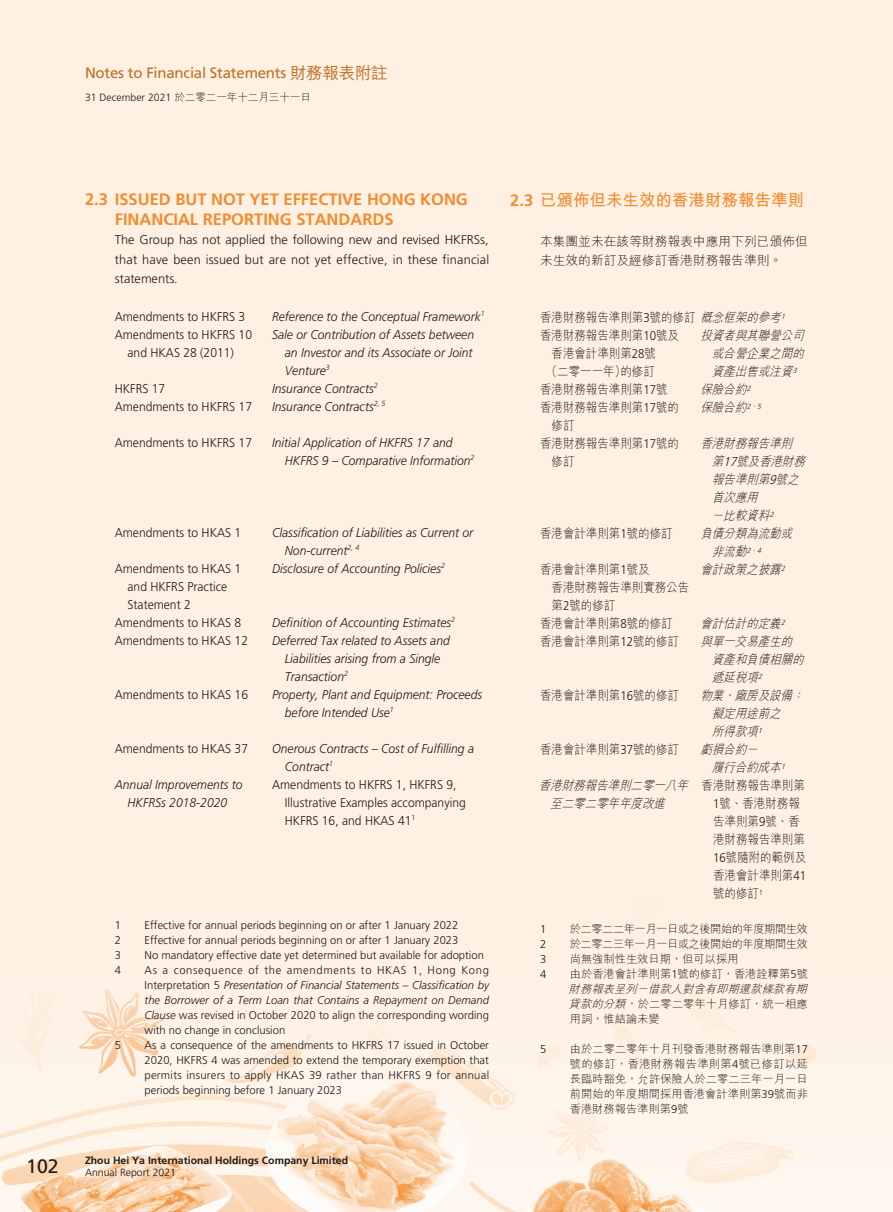
<style>
.page{position:relative;width:893px;height:1212px;background:#fef0e2}
.page>*{position:absolute;margin:0;border:0;box-sizing:border-box;transform-origin:0 0}
.t1{font:19.5px "Frutiger LT Std";color:#231916}
.t2{font:700 16.5px/19.5px "Frutiger LT Std";color:#f18c30}
.t3{font:700 16.5px "M Hei HK";color:#f18c30}
.t4{font:15px "Frutiger LT Std";letter-spacing:-.015em;color:#be6e23}
.t5{font:italic 300 12.75px/18px "Frutiger LT Std";color:#231916;scale:.95 1}
.t6{font:300 12.75px/18px "Frutiger LT Std";color:#231916;scale:.95 1}
.t7{font:300 12.75px/18px "M Hei HK";color:#231916;scale:.9 1}
.t8{font:italic 300 12.75px/18px "M Hei HK";color:#231916;scale:.9 1}
.t9{font:300 12.75px/19.5px "Frutiger LT Std";color:#231916;text-align:justify}
.t10{font:300 12.75px/19.5px "M Hei HK";color:#231916}
.t11{font:300 11.25px/15px "Frutiger LT Std";color:#231916;text-align:justify}
.t12{font:300 11.25px/15px "M Hei HK";color:#231916}
.t13{font:300 11.25px "M Hei HK";letter-spacing:-.04em;color:#231916}
.t14{font:700 10.5px "Frutiger LT Std";color:#231916}
.t15{font:300 10.5px "Frutiger LT Std";color:#231916}
.s1{font-family:"M Hei HK";font-weight:500;font-size:16.5px}
.s2{font-family:"M Hei HK"}
.s3{font-style:italic}
.s4{font-family:"Frutiger LT Std"}
</style>
<div class="page">
<img style="left:0;top:989px;width:893px;height:223px">
<h3 class="t4" style="left:85px;top:64px;width:304px">Notes to Financial Statements <span class="s1">財務報表附註</span></h3>
<p class="t15" style="left:85px;top:91px;width:227px">31 December 2021 <span class="s2">於二零二一年十二月三十一日</span></p>
<h2 class="t2" style="left:115px;top:190px;width:355px;text-indent:-30px">2.3 ISSUED BUT NOT YET EFFECTIVE HONG KONG<br>FINANCIAL REPORTING STANDARDS</h2>
<p class="t9" style="left:115px;top:230px;width:376px">The Group has not applied the following new and revised HKFRSs, that have been issued but are not yet effective, in these financial statements.</p>
<p class="t6" style="left:115px;top:307px;width:139px">Amendments to HKFRS 3</p>
<p class="t5" style="left:272px;top:307px;width:225px">Reference to the Conceptual Framework<sup>1</sup></p>
<p class="t6" style="left:115px;top:325px;width:146px;text-align:center">Amendments to HKFRS 10 and HKAS 28 (2011)</p>
<p class="t5" style="left:285px;top:325px;width:201px;text-align:justify;text-indent:-13px">Sale or Contribution of Assets between an Investor and its Associate or Joint Venture<sup>3</sup></p>
<p class="t6" style="left:115px;top:379px;width:55px">HKFRS 17</p>
<p class="t5" style="left:272px;top:379px;width:113px">Insurance Contracts<sup>2</sup></p>
<p class="t6" style="left:115px;top:397px;width:146px">Amendments to HKFRS 17</p>
<p class="t5" style="left:272px;top:397px;width:121px">Insurance Contracts<sup>2,</sup> <sup>5</sup></p>
<p class="t6" style="left:115px;top:433px;width:146px">Amendments to HKFRS 17</p>
<p class="t5" style="left:285px;top:433px;width:201px;text-indent:-13px">Initial Application of HKFRS 17 and<br>HKFRS 9 – Comparative Information<sup>2</sup></p>
<p class="t6" style="left:115px;top:523px;width:135px">Amendments to HKAS 1</p>
<p class="t5" style="left:285px;top:523px;width:200px;text-indent:-13px">Classification of Liabilities as Current or<br>Non-current<sup>2,</sup> <sup>4</sup></p>
<p class="t6" style="left:128px;top:559px;width:121px;text-indent:-13px">Amendments to HKAS 1 and HKFRS Practice<br>Statement 2</p>
<p class="t5" style="left:272px;top:559px;width:183px">Disclosure of Accounting Policies<sup>2</sup></p>
<p class="t6" style="left:115px;top:613px;width:135px">Amendments to HKAS 8</p>
<p class="t5" style="left:272px;top:613px;width:194px">Definition of Accounting Estimates<sup>2</sup></p>
<p class="t6" style="left:115px;top:631px;width:142px">Amendments to HKAS 12</p>
<p class="t5" style="left:285px;top:631px;width:175px;text-indent:-13px">Deferred Tax related to Assets and<br>Liabilities arising from a Single<br>Transaction<sup>2</sup></p>
<p class="t6" style="left:115px;top:685px;width:142px">Amendments to HKAS 16</p>
<p class="t5" style="left:285px;top:685px;width:209px;text-indent:-13px">Property, Plant and Equipment: Proceeds before Intended Use<sup>1</sup></p>
<p class="t6" style="left:115px;top:739px;width:142px">Amendments to HKAS 37</p>
<p class="t5" style="left:285px;top:739px;width:201px;text-indent:-13px">Onerous Contracts – Cost of Fulfilling a<br>Contract<sup>1</sup></p>
<p class="t5" style="left:115px;top:775px;width:136px;text-align:center">Annual Improvements to<br>HKFRSs 2018-2020</p>
<p class="t6" style="left:285px;top:775px;width:192px;text-indent:-13px">Amendments to HKFRS 1, HKFRS 9,<br>Illustrative Examples accompanying<br>HKFRS 16, and HKAS 41<sup>1</sup></p>
<p class="t11" style="left:115px;top:918px;width:8px">1</p>
<p class="t11" style="left:145px;top:918px;width:315px">Effective for annual periods beginning on or after 1 January 2022</p>
<p class="t11" style="left:115px;top:933px;width:8px">2</p>
<p class="t11" style="left:145px;top:933px;width:315px">Effective for annual periods beginning on or after 1 January 2023</p>
<p class="t11" style="left:115px;top:948px;width:8px">3</p>
<p class="t11" style="left:145px;top:948px;width:341px">No mandatory effective date yet determined but available for adoption</p>
<p class="t11" style="left:115px;top:963px;width:8px">4</p>
<p class="t11" style="left:145px;top:963px;width:346px">As a consequence of the amendments to HKAS 1, Hong Kong Interpretation 5 <span class="s3">Presentation of Financial Statements – Classification by the Borrower of a Term Loan that Contains a Repayment on Demand Clause</span> was revised in October 2020 to align the corresponding wording with no change in conclusion</p>
<p class="t11" style="left:115px;top:1038px;width:8px">5</p>
<p class="t11" style="left:145px;top:1038px;width:346px">As a consequence of the amendments to HKFRS 17 issued in October 2020, HKFRS 4 was amended to extend the temporary exemption that permits insurers to apply HKAS 39 rather than HKFRS 9 for annual periods beginning before 1 January 2023</p>
<h1 class="t1" style="left:26px;top:1155px;width:34px">102</h1>
<p class="t14" style="left:85px;top:1154px;width:265px">Zhou Hei Ya International Holdings Company Limited</p>
<p class="t15" style="left:85px;top:1166px;width:93px">Annual Report 2021</p>
<h2 class="t3" style="left:510px;top:188px;width:295px"><span class="s4">2.3</span> 已頒佈但未生效的香港財務報告準則</h2>
<p class="t10" style="left:540px;top:231px;width:269px">本集團並未在該等財務報表中應用下列已頒佈但未生效的新訂及經修訂香港財務報告準則。</p>
<p class="t7" style="left:540px;top:308px;width:276px">香港財務報告準則第<span class="s4">3</span>號的修訂<span class="s3">概念框架的參考</span><sup>1</sup></p>
<p class="t7" style="left:540px;top:326px;width:156px">香港財務報告準則第<span class="s4">10</span>號及</p>
<p class="t7" style="left:551px;top:344px;width:118px">香港會計準則第<span class="s4">28</span>號</p>
<p class="t7" style="left:546px;top:362px;width:123px">（二零一一年）的修訂</p>
<p class="t8" style="left:712px;top:326px;width:109px;text-align:justify;text-indent:-11px">投資者與其聯營公司或合營企業之間的資產出售或注資<sup>3</sup></p>
<p class="t7" style="left:540px;top:380px;width:143px">香港財務報告準則第<span class="s4">17</span>號</p>
<p class="t8" style="left:700px;top:380px;width:60px">保險合約<sup>2</sup></p>
<p class="t7" style="left:551px;top:398px;width:143px;text-indent:-11px">香港財務報告準則第<span class="s4">17</span>號的修訂</p>
<p class="t8" style="left:700px;top:398px;width:71px">保險合約<sup>2</sup><sup>、</sup><sup>5</sup></p>
<p class="t7" style="left:551px;top:434px;width:143px;text-indent:-11px">香港財務報告準則第<span class="s4">17</span>號的修訂</p>
<p class="t8" style="left:712px;top:434px;width:110px;text-indent:-11px">香港財務報告準則第<span class="s4">17</span>號及香港財務報告準則第<span class="s4">9</span>號之首次應用<br>－比較資料<sup>2</sup></p>
<p class="t7" style="left:540px;top:524px;width:149px">香港會計準則第<span class="s4">1</span>號的修訂</p>
<p class="t8" style="left:712px;top:524px;width:96px;text-indent:-11px">負債分類為流動或非流動<sup>2</sup><sup>、</sup><sup>4</sup></p>
<p class="t7" style="left:551px;top:560px;width:155px;text-indent:-11px">香港會計準則第<span class="s4">1</span>號及<br>香港財務報告準則實務公告第<span class="s4">2</span>號的修訂</p>
<p class="t8" style="left:700px;top:560px;width:98px">會計政策之披露<sup>2</sup></p>
<p class="t7" style="left:540px;top:614px;width:149px">香港會計準則第<span class="s4">8</span>號的修訂</p>
<p class="t8" style="left:700px;top:614px;width:98px">會計估計的定義<sup>2</sup></p>
<p class="t7" style="left:540px;top:632px;width:156px">香港會計準則第<span class="s4">12</span>號的修訂</p>
<p class="t8" style="left:712px;top:632px;width:109px;text-indent:-11px">與單一交易產生的資產和負債相關的遞延稅項<sup>2</sup></p>
<p class="t7" style="left:540px;top:686px;width:156px">香港會計準則第<span class="s4">16</span>號的修訂</p>
<p class="t8" style="left:712px;top:686px;width:109px;text-indent:-11px">物業、廠房及設備：擬定用途前之<br>所得款項<sup>1</sup></p>
<p class="t7" style="left:540px;top:740px;width:156px">香港會計準則第<span class="s4">37</span>號的修訂</p>
<p class="t8" style="left:712px;top:740px;width:85px;text-indent:-11px">虧損合約－<br>履行合約成本<sup>1</sup></p>
<p class="t8" style="left:550px;top:776px;width:160px;text-indent:-11px">香港財務報告準則二零一八年至二零二零年年度改進</p>
<p class="t7" style="left:713px;top:776px;width:105px;text-indent:-11px">香港財務報告準則第<br><span class="s4">1</span>號、香港財務報告準則第<span class="s4">9</span>號、香港財務報告準則第<br><span class="s4">16</span>號隨附的範例及香港會計準則第<span class="s4">41</span>號的修訂<sup>1</sup></p>
<p class="t11" style="left:540px;top:922px;width:8px">1</p>
<p class="t13" style="left:570px;top:921px;width:240px">於二零二二年一月一日或之後開始的年度期間生效</p>
<p class="t11" style="left:540px;top:937px;width:8px">2</p>
<p class="t13" style="left:570px;top:936px;width:240px">於二零二三年一月一日或之後開始的年度期間生效</p>
<p class="t11" style="left:540px;top:952px;width:8px">3</p>
<p class="t12" style="left:570px;top:951px;width:170px">尚無強制性生效日期，但可以採用</p>
<p class="t11" style="left:540px;top:967px;width:8px">4</p>
<p class="t12" style="left:569px;top:966px;width:244px">由於香港會計準則第<span class="s4">1</span>號的修訂，香港詮釋第<span class="s4">5</span>號<span class="s3">財務報表呈列－借款人對含有即期還款條款有期貸款的分類</span>，於二零二零年十月修訂，統一相應用詞，惟結論未變</p>
<p class="t11" style="left:540px;top:1042px;width:8px">5</p>
<p class="t12" style="left:570px;top:1041px;width:240px;text-align:justify">由於二零二零年十月刊發香港財務報告準則第<span class="s4">17</span>號的修訂，香港財務報告準則第<span class="s4">4</span>號已修訂以延長臨時豁免，允許保險人於二零二三年一月一日前開始的年度期間採用香港會計準則第<span class="s4">39</span>號而非香港財務報告準則第<span class="s4">9</span>號</p>
</div>
